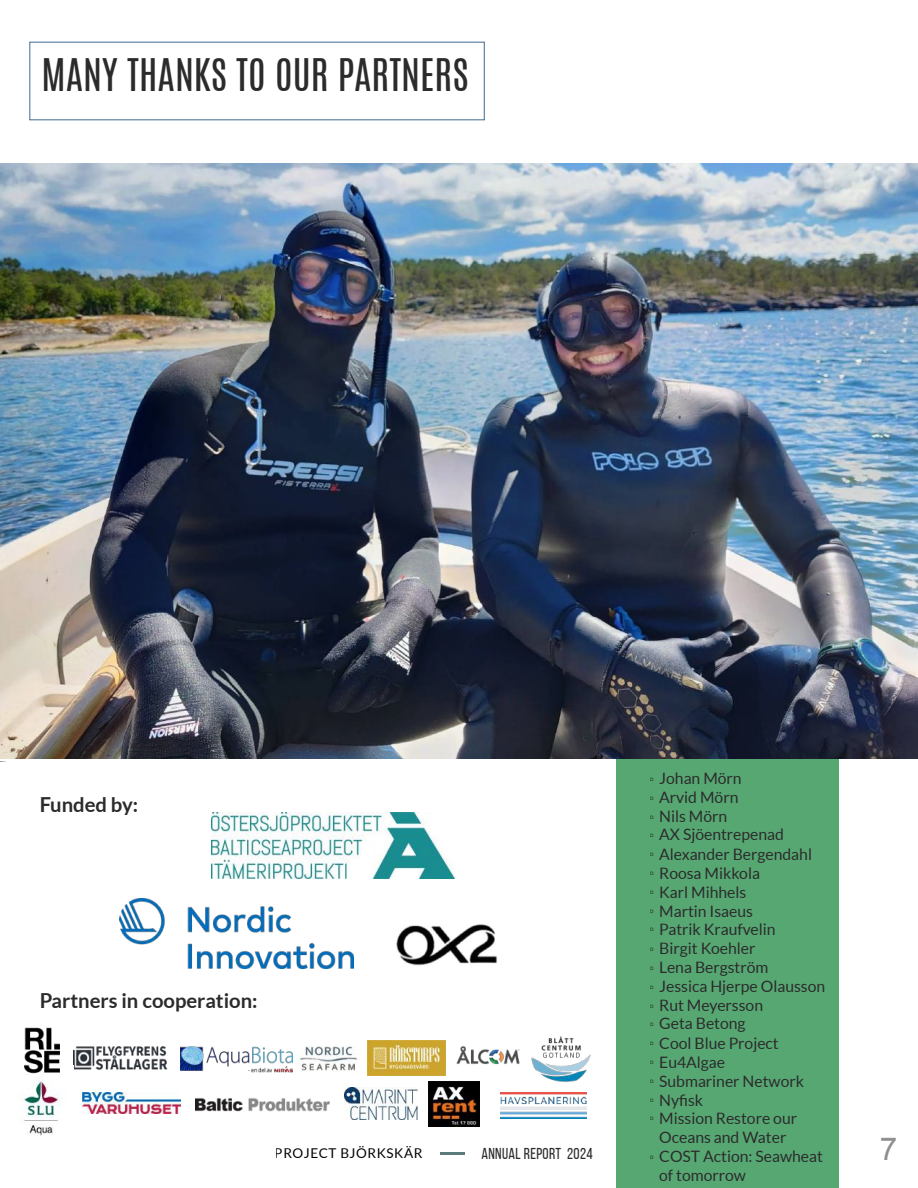
<style>
.page{position:relative;width:918px;height:1188px;background:#fff}
.page>*{position:absolute;margin:0;border:0;box-sizing:border-box;transform-origin:0 0}
.t1{font:38.25px "Antonio";color:#2b2b2b}
.t2{font:31.5px "Arial";color:#8f8f8f}
.t3{font:700 20.25px "Lato";color:#2b2b2b}
.t4{font:15.75px "Lato";color:#2b2b2b}
.t5{font:15.75px "Bebas Neue";letter-spacing:.02em;color:#2b2b2b}
.t6{font:13.5px "Lato";letter-spacing:.04em;color:#000}
.s1{font-family:"Arial";font-size:14.25px}
</style>
<div class="page">
<div style="left:616px;top:259px;width:223px;height:929px;background:#57a773"></div>
<div style="left:29px;top:42px;width:456px;height:78px;border:1px solid #527a9e"></div>
<hr style="left:440px;top:1152px;width:25px;height:2px;background:#5c7c7b">
<img style="left:0;top:164px;width:918px;height:595px">
<img style="left:212px;top:813px;width:243px;height:65px">
<img style="left:74px;top:1046px;width:94px;height:24px">
<img style="left:456px;top:1046px;width:56px;height:41px">
<img style="left:181px;top:1046px;width:111px;height:26px">
<img style="left:429px;top:1082px;width:50px;height:45px">
<img style="left:23px;top:1080px;width:36px;height:56px">
<img style="left:344px;top:1088px;width:73px;height:31px">
<img style="left:368px;top:1041px;width:78px;height:34px">
<img style="left:83px;top:1092px;width:97px;height:22px">
<img style="left:300px;top:1046px;width:58px;height:25px">
<img style="left:381px;top:878px;width:116px;height:88px">
<img style="left:0;top:717px;width:6px;height:45px">
<img style="left:120px;top:899px;width:234px;height:69px">
<img style="left:24px;top:1027px;width:36px;height:47px">
<img style="left:512px;top:1036px;width:79px;height:46px">
<img style="left:196px;top:1098px;width:133px;height:14px">
<img style="left:500px;top:1093px;width:87px;height:25px">
<h1 class="t1" style="left:42px;top:61px;width:429px">MANY THANKS TO OUR PARTNERS</h1>
<p class="t3" style="left:39px;top:793px;width:100px">Funded by:</p>
<p class="t3" style="left:39px;top:989px;width:220px">Partners in cooperation:</p>
<p class="t6" style="left:275px;top:1146px;width:149px">PROJECT BJÖRKSKÄR</p>
<p class="t5" style="left:482px;top:1145px;width:113px">ANNUAL REPORT 2024</p>
<p class="t4" style="left:650px;top:770px;width:94px"><span class="s1">◦</span> Johan Mörn</p>
<p class="t4" style="left:650px;top:789px;width:90px"><span class="s1">◦</span> Arvid Mörn</p>
<p class="t4" style="left:650px;top:808px;width:79px"><span class="s1">◦</span> Nils Mörn</p>
<p class="t4" style="left:650px;top:826px;width:136px"><span class="s1">◦</span> AX Sjöentrepenad</p>
<p class="t4" style="left:650px;top:845px;width:164px"><span class="s1">◦</span> Alexander Bergendahl</p>
<p class="t4" style="left:650px;top:864px;width:112px"><span class="s1">◦</span> Roosa Mikkola</p>
<p class="t4" style="left:650px;top:883px;width:98px"><span class="s1">◦</span> Karl Mihhels</p>
<p class="t4" style="left:650px;top:902px;width:105px"><span class="s1">◦</span> Martin Isaeus</p>
<p class="t4" style="left:650px;top:920px;width:127px"><span class="s1">◦</span> Patrik Kraufvelin</p>
<p class="t4" style="left:650px;top:940px;width:107px"><span class="s1">◦</span> Birgit Koehler</p>
<p class="t4" style="left:650px;top:959px;width:120px"><span class="s1">◦</span> Lena Bergström</p>
<p class="t4" style="left:650px;top:978px;width:177px"><span class="s1">◦</span> Jessica Hjerpe Olausson</p>
<p class="t4" style="left:650px;top:997px;width:115px"><span class="s1">◦</span> Rut Meyersson</p>
<p class="t4" style="left:650px;top:1015px;width:97px"><span class="s1">◦</span> Geta Betong</p>
<p class="t4" style="left:650px;top:1034px;width:131px"><span class="s1">◦</span> Cool Blue Project</p>
<p class="t4" style="left:650px;top:1053px;width:77px"><span class="s1">◦</span> Eu4Algae</p>
<p class="t4" style="left:650px;top:1072px;width:156px"><span class="s1">◦</span> Submariner Network</p>
<p class="t4" style="left:650px;top:1091px;width:55px"><span class="s1">◦</span> Ny sk</p>
<p class="t4" style="left:650px;top:1109px;width:149px"><span class="s1">◦</span> Mission Restore our</p>
<p class="t4" style="left:659px;top:1129px;width:129px">Oceans and Water</p>
<p class="t4" style="left:650px;top:1148px;width:175px"><span class="s1">◦</span> COST Action: Seawheat</p>
<p class="t4" style="left:659px;top:1167px;width:88px">of tomorrow</p>
<h2 class="t2" style="left:880px;top:1131px;width:19px">7</h2>
</div>
